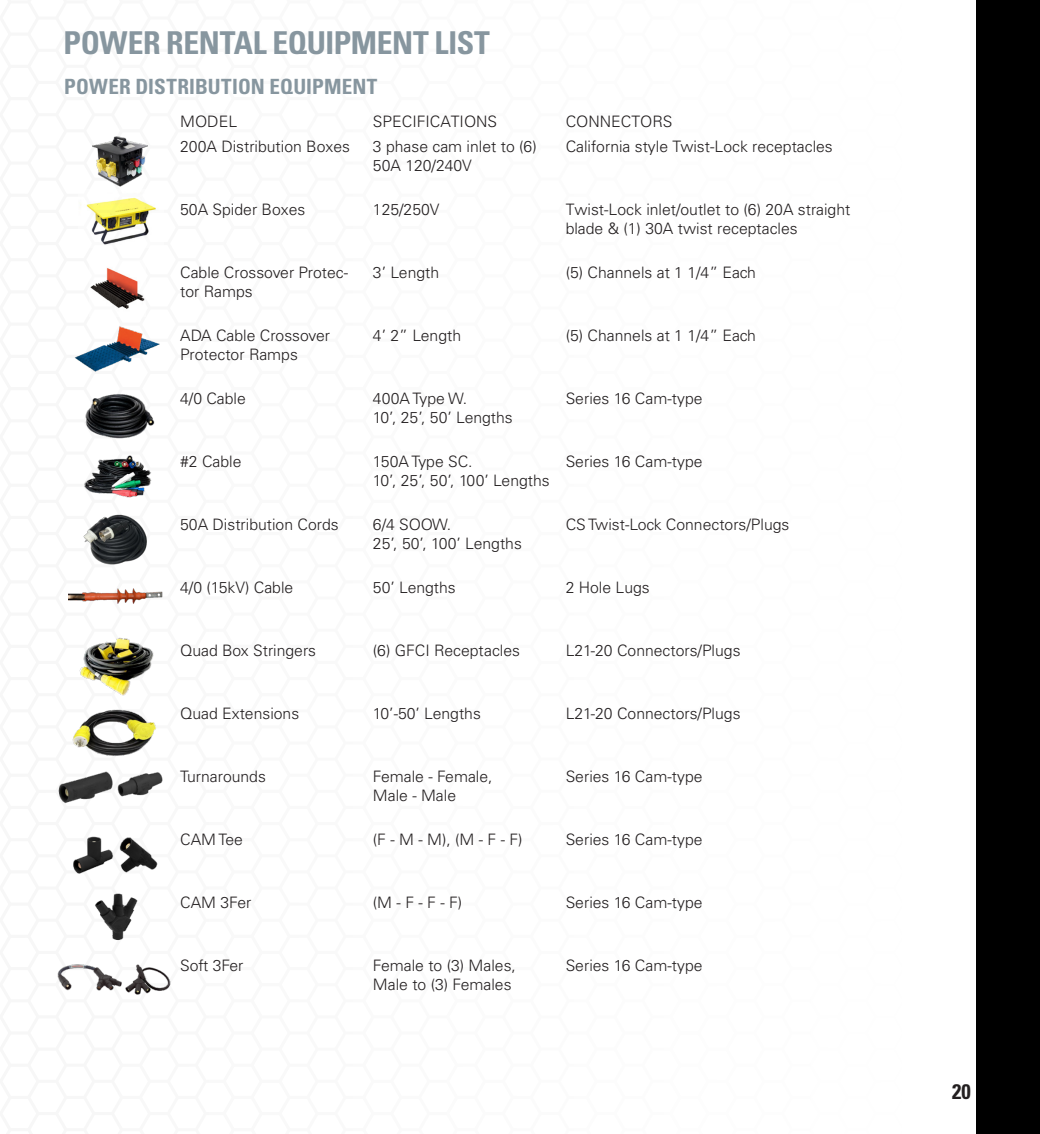
<style>
.page{position:relative;width:1040px;height:1134px;background:#fff}
.page>*{position:absolute;margin:0;border:0;box-sizing:border-box;transform-origin:0 0}
.Tiger_Title_Style{font:700 condensed 31.5px "Univers LT Std";letter-spacing:-.015em;color:#87969f}
.Tiger_Rental_Card_Ti{font:700 condensed 21px "Univers LT Std";letter-spacing:.005em;color:#87969f}
.t1{font:700 condensed 21px "Univers LT Std";color:#231f20}
.Tiger_Rental_Card{font:300 15.75px/18.9px "Univers LT Std";color:#231f20}
</style>
<div class="page">
<div style="left:976px;top:0;width:64px;height:1134px;background:#000"></div>
<img style="left:75px;top:326px;width:85px;height:46px">
<img style="left:90px;top:268px;width:55px;height:41px">
<img style="left:80px;top:198px;width:76px;height:47px">
<img style="left:92px;top:136px;width:56px;height:51px">
<img style="left:85px;top:393px;width:70px;height:46px">
<img style="left:84px;top:455px;width:68px;height:43px">
<img style="left:83px;top:514px;width:64px;height:51px">
<img style="left:68px;top:588px;width:95px;height:16px">
<img style="left:79px;top:637px;width:75px;height:59px">
<img style="left:72px;top:710px;width:84px;height:47px">
<img style="left:58px;top:772px;width:105px;height:32px">
<img style="left:73px;top:836px;width:85px;height:38px">
<img style="left:95px;top:893px;width:43px;height:48px">
<img style="left:57px;top:964px;width:114px;height:31px">
<p class="Tiger_Title_Style" style="left:63px;top:24px;width:428px">POWER RENTAL EQUIPMENT LIST</p>
<p class="Tiger_Rental_Card_Ti" style="left:64px;top:74px;width:315px">POWER DISTRIBUTION EQUIPMENT</p>
<p class="Tiger_Rental_Card" style="left:180px;top:112px;width:58px">MODEL</p>
<p class="Tiger_Rental_Card" style="left:373px;top:112px;width:126px">SPECIFICATIONS</p>
<p class="Tiger_Rental_Card" style="left:565px;top:112px;width:108px">CONNECTORS</p>
<p class="Tiger_Rental_Card" style="left:180px;top:137px;width:171px">200A Distribution Boxes</p>
<p class="Tiger_Rental_Card" style="left:373px;top:137px;width:165px">3 phase cam inlet to (6)<br>50A 120/240V</p>
<p class="Tiger_Rental_Card" style="left:565px;top:137px;width:269px">California style Twist-Lock receptacles</p>
<p class="Tiger_Rental_Card" style="left:180px;top:200px;width:127px">50A Spider Boxes</p>
<p class="Tiger_Rental_Card" style="left:373px;top:200px;width:68px">125/250V</p>
<p class="Tiger_Rental_Card" style="left:565px;top:200px;width:286px">Twist-Lock inlet/outlet to (6) 20A straight blade &amp; (1) 30A twist receptacles</p>
<p class="Tiger_Rental_Card" style="left:180px;top:263px;width:169px">Cable Crossover Protec&shy;tor Ramps</p>
<p class="Tiger_Rental_Card" style="left:373px;top:263px;width:68px">3’ Length</p>
<p class="Tiger_Rental_Card" style="left:565px;top:263px;width:192px">(5) Channels at 1 1/4” Each</p>
<p class="Tiger_Rental_Card" style="left:180px;top:326px;width:151px">ADA Cable Crossover<br>Protector Ramps</p>
<p class="Tiger_Rental_Card" style="left:373px;top:326px;width:90px">4’ 2” Length</p>
<p class="Tiger_Rental_Card" style="left:565px;top:326px;width:192px">(5) Channels at 1 1/4” Each</p>
<p class="Tiger_Rental_Card" style="left:180px;top:389px;width:67px">4/0 Cable</p>
<p class="Tiger_Rental_Card" style="left:373px;top:389px;width:141px">400A Type W.<br>10’, 25’, 50’ Lengths</p>
<p class="Tiger_Rental_Card" style="left:565px;top:389px;width:138px">Series 16 Cam-type</p>
<p class="Tiger_Rental_Card" style="left:180px;top:452px;width:63px">#2 Cable</p>
<p class="Tiger_Rental_Card" style="left:373px;top:452px;width:178px">150A Type SC.<br>10’, 25’, 50’, 100’ Lengths</p>
<p class="Tiger_Rental_Card" style="left:565px;top:452px;width:138px">Series 16 Cam-type</p>
<p class="Tiger_Rental_Card" style="left:180px;top:515px;width:160px">50A Distribution Cords</p>
<p class="Tiger_Rental_Card" style="left:373px;top:515px;width:150px">6/4 SOOW.<br>25’, 50’, 100’ Lengths</p>
<p class="Tiger_Rental_Card" style="left:565px;top:515px;width:225px">CS Twist-Lock Connectors/Plugs</p>
<p class="Tiger_Rental_Card" style="left:180px;top:578px;width:115px">4/0 (15kV) Cable</p>
<p class="Tiger_Rental_Card" style="left:373px;top:578px;width:84px">50’ Lengths</p>
<p class="Tiger_Rental_Card" style="left:565px;top:578px;width:86px">2 Hole Lugs</p>
<p class="Tiger_Rental_Card" style="left:180px;top:641px;width:137px">Quad Box Stringers</p>
<p class="Tiger_Rental_Card" style="left:373px;top:641px;width:149px">(6) GFCI Receptacles</p>
<p class="Tiger_Rental_Card" style="left:565px;top:641px;width:176px">L21-20 Connectors/Plugs</p>
<p class="Tiger_Rental_Card" style="left:180px;top:704px;width:121px">Quad Extensions</p>
<p class="Tiger_Rental_Card" style="left:373px;top:704px;width:109px">10’-50’ Lengths</p>
<p class="Tiger_Rental_Card" style="left:565px;top:704px;width:176px">L21-20 Connectors/Plugs</p>
<p class="Tiger_Rental_Card" style="left:180px;top:767px;width:87px">Turnarounds</p>
<p class="Tiger_Rental_Card" style="left:373px;top:767px;width:121px">Female - Female,<br>Male - Male</p>
<p class="Tiger_Rental_Card" style="left:565px;top:767px;width:138px">Series 16 Cam-type</p>
<p class="Tiger_Rental_Card" style="left:180px;top:830px;width:64px">CAM Tee</p>
<p class="Tiger_Rental_Card" style="left:373px;top:830px;width:151px">(F - M - M), (M - F - F)</p>
<p class="Tiger_Rental_Card" style="left:565px;top:830px;width:138px">Series 16 Cam-type</p>
<p class="Tiger_Rental_Card" style="left:180px;top:893px;width:73px">CAM 3Fer</p>
<p class="Tiger_Rental_Card" style="left:373px;top:893px;width:91px">(M - F - F - F)</p>
<p class="Tiger_Rental_Card" style="left:565px;top:893px;width:138px">Series 16 Cam-type</p>
<p class="Tiger_Rental_Card" style="left:180px;top:956px;width:65px">Soft 3Fer</p>
<p class="Tiger_Rental_Card" style="left:373px;top:956px;width:144px">Female to (3) Males,<br>Male to (3) Females</p>
<p class="Tiger_Rental_Card" style="left:565px;top:956px;width:138px">Series 16 Cam-type</p>
<p class="t1" style="left:952px;top:1078px;width:20px">20</p>
</div>
